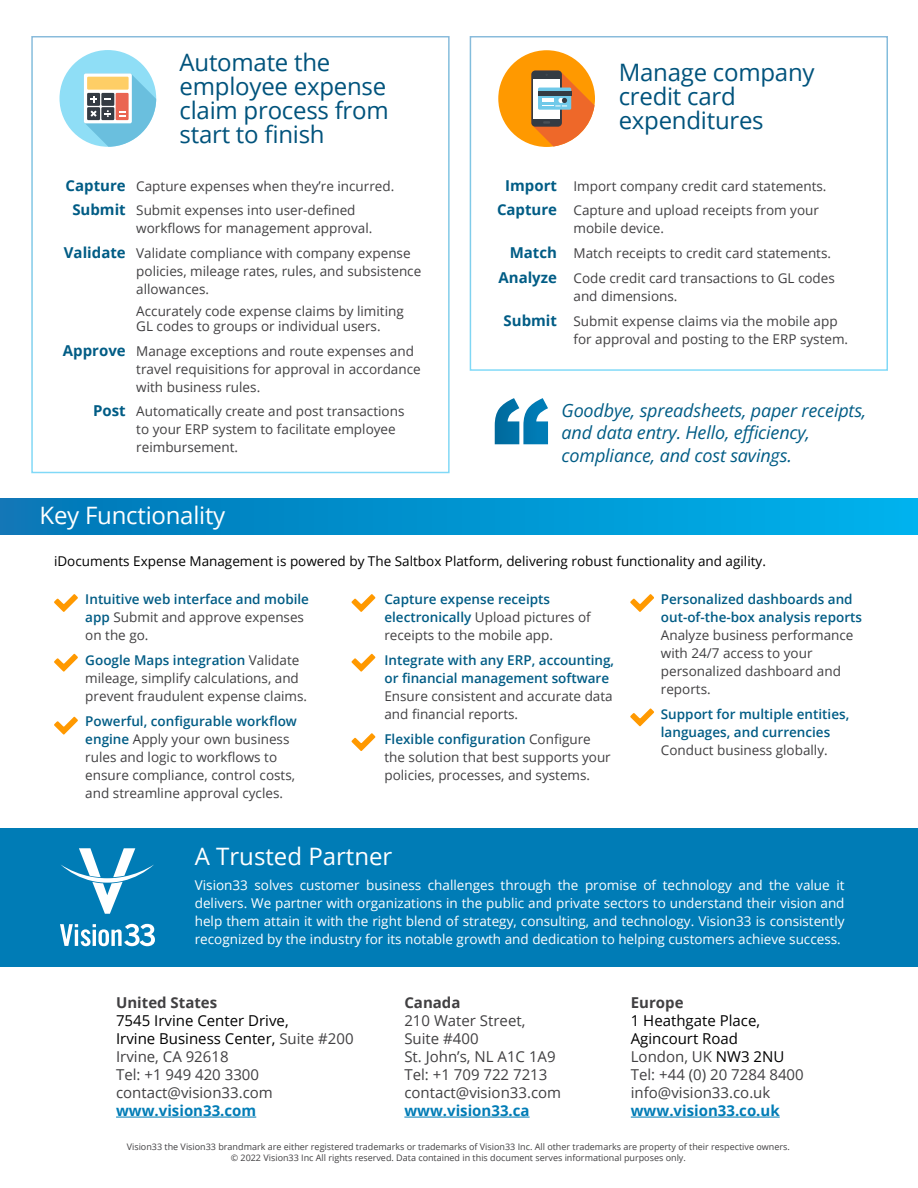
<style>
.page{position:relative;width:918px;height:1188px;background:#fff}
.page>*{position:absolute;margin:0;border:0;box-sizing:border-box;transform-origin:0 0}
.t1{font:900 115.8px "Arial";color:#fff}
.t2{font:24px/24px "Open Sans";letter-spacing:-.01em;color:#00537c}
.t3{font:24px "Open Sans";letter-spacing:-.01em;color:#fff}
.t4{font:italic 18px/22.5px "Open Sans";letter-spacing:-.01em;color:#005c85}
.t5{font:15px/18px "Open Sans";color:#414042}
.t6{font:700 15px "Open Sans";color:#007cb6}
.t7{font:700 15px "Open Sans";color:#414042}
.t8{font:13.5px/18px "Open Sans";color:#414042}
.t9{font:13.5px/18px "Open Sans";color:#fff;text-align:justify}
.t10{font:600 13.5px/18px "Open Sans";color:#005c85}
.t11{font:13.5px "Open Sans";color:#000}
.t12{font:9px/10.5px "Open Sans";color:#414042;text-align:center}
.s1{font-weight:700;font-size:15px;color:#005c85}
.s2{font-weight:600;color:#005c85}
.s3{font-weight:400;color:#414042}
.s4{color:#000}
</style>
<div class="page">
<div style="left:0;top:498px;width:918px;height:37px;background:linear-gradient(to right,#0376b5,#00b2ed)"></div>
<div style="left:0;top:829px;width:918px;height:138px;background:#007cb6"></div>
<svg style="left:61px;top:848px;width:93px;height:66px"></svg>
<svg style="left:60px;top:924px;width:95px;height:22px"></svg>
<svg style="left:54px;top:594px;width:24px;height:18px"></svg>
<svg style="left:351px;top:594px;width:25px;height:18px"></svg>
<svg style="left:630px;top:594px;width:24px;height:18px"></svg>
<svg style="left:54px;top:653px;width:24px;height:19px"></svg>
<svg style="left:351px;top:653px;width:25px;height:19px"></svg>
<svg style="left:630px;top:708px;width:24px;height:19px"></svg>
<svg style="left:54px;top:716px;width:24px;height:19px"></svg>
<svg style="left:351px;top:733px;width:25px;height:18px"></svg>
<div style="left:498px;top:50px;width:97px;height:97px;background:#f90;border-radius:50%"></div>
<svg style="left:531px;top:71px;width:64px;height:75px"></svg>
<div style="left:470px;top:36px;width:418px;height:335px;border:2px solid #fff"></div>
<div style="left:59px;top:50px;width:97px;height:97px;background:#8fdef6;border-radius:50%"></div>
<svg style="left:84px;top:73px;width:72px;height:74px"></svg>
<div style="left:87px;top:77px;width:42px;height:13px;background:#fece66"></div>
<div style="left:31px;top:36px;width:419px;height:437px;border:2px solid #fff"></div>
<hr style="left:116px;top:1117px;width:140px;height:1px;background:#007cb6">
<hr style="left:404px;top:1117px;width:126px;height:1px;background:#007cb6">
<hr style="left:631px;top:1117px;width:149px;height:1px;background:#007cb6">
<h2 class="t2" style="left:180px;top:50px;width:211px">Automate the employee expense claim process from start to finish</h2>
<p class="t8" style="left:72px;top:173px;width:323px;line-height:24.8px;text-indent:-7px"><span class="s1">Capture</span> Capture expenses when they’re incurred.<br><span class="s1">Submit</span> Submit expenses into user-defined</p>
<p class="t8" style="left:64px;top:216px;width:348px;line-height:24.8px;text-indent:72px">workflows for management approval.<br><span class="s1">Validate</span> Validate compliance with company expense</p>
<p class="t8" style="left:136px;top:262px;width:287px">policies, mileage rates, rules, and subsistence allowances.</p>
<p class="t8" style="left:136px;top:303px;width:269px;line-height:15px">Accurately code expense claims by limiting<br>GL codes to groups or individual users.</p>
<p class="t8" style="left:136px;top:341px;width:286px;text-indent:-73px"><span class="s1">Approve</span> Manage exceptions and route expenses and travel requisitions for approval in accordance with business rules.</p>
<p class="t8" style="left:136px;top:402px;width:270px;text-indent:-43px"><span class="s1">Post</span> Automatically create and post transactions to your ERP system to facilitate employee reimbursement.</p>
<h2 class="t3" style="left:40px;top:499px;width:187px">Key Functionality</h2>
<h2 class="t2" style="left:619px;top:60px;width:197px">Manage company credit card expenditures</h2>
<p class="t8" style="left:497px;top:173px;width:331px;line-height:24.8px;text-indent:8px"><span class="s1">Import</span> Import company credit card statements.<br><span class="s1">Capture</span> Capture and upload receipts from your</p>
<p class="t8" style="left:574px;top:219px;width:92px">mobile device.</p>
<p class="t8" style="left:510px;top:244px;width:323px"><span class="s1">Match</span> Match receipts to credit card statements.</p>
<p class="t8" style="left:498px;top:269px;width:338px"><span class="s1">Analyze</span> Code credit card transactions to GL codes</p>
<p class="t8" style="left:504px;top:283px;width:335px;line-height:24.8px;text-indent:70px">and dimensions.<br><span class="s1">Submit</span> Submit expense claims via the mobile app</p>
<p class="t8" style="left:574px;top:329px;width:276px">for approval and posting to the ERP system.</p>
<h1 class="t1" style="left:492px;top:357px;width:59px">“</h1>
<h3 class="t4" style="left:562px;top:398px;width:306px">Goodbye, spreadsheets, paper receipts, and data entry. Hello, efficiency,</h3>
<h3 class="t4" style="left:562px;top:443px;width:232px">compliance, and cost savings.</h3>
<p class="t11" style="left:54px;top:552px;width:713px">iDocuments Expense Management is powered by The Saltbox Platform, delivering robust functionality and agility.</p>
<p class="t8" style="left:384px;top:590px;width:208px"><span class="s2">Capture expense receipts electronically</span> Upload pictures of receipts to the mobile app.</p>
<p class="t10" style="left:384px;top:651px;width:231px">Integrate with any ERP, accounting, or financial management software</p>
<p class="t8" style="left:384px;top:687px;width:230px">Ensure consistent and accurate data and financial reports.</p>
<p class="t8" style="left:384px;top:730px;width:228px"><span class="s2">Flexible configuration</span> Configure the solution that best supports your policies, processes, and systems.</p>
<p class="t10" style="left:85px;top:590px;width:225px">Intuitive web interface and mobile app <span class="s3">Submit and approve expenses on the go.</span></p>
<p class="t8" style="left:85px;top:651px;width:223px"><span class="s2">Google Maps integration</span> Validate mileage, simplify calculations, and prevent fraudulent expense claims.</p>
<p class="t8" style="left:85px;top:712px;width:213px"><span class="s2">Powerful, configurable workflow engine</span> Apply your own business rules and logic to workflows to ensure compliance, control costs, and streamline approval cycles.</p>
<p class="t10" style="left:661px;top:590px;width:203px">Personalized dashboards and out-of-the-box analysis reports</p>
<p class="t8" style="left:661px;top:626px;width:194px">Analyze business performance with 24/7 access to your personalized dashboard and reports.</p>
<p class="t10" style="left:661px;top:705px;width:190px">Support for multiple entities, languages, and currencies</p>
<p class="t8" style="left:661px;top:741px;width:168px">Conduct business globally.</p>
<h2 class="t3" style="left:195px;top:840px;width:199px">A Trusted Partner</h2>
<p class="t9" style="left:195px;top:876px;width:651px">Vision33 solves customer business challenges through the promise of technology and the value it delivers. We partner with organizations in the public and private sectors to understand their vision and help them attain it with the right blend of strategy, consulting, and technology. Vision33 is consistently recognized by the industry for its notable growth and dedication to helping customers achieve success.</p>
<p class="t7" style="left:116px;top:992px;width:103px">United States</p>
<p class="t5" style="left:116px;top:1011px;width:239px"><span class="s4">7545 Irvine Center Drive,<br>Irvine Business Center,</span> Suite #200<br>Irvine, CA 92618<br>Tel: +1 949 420 3300 contact@vision33.com</p>
<p class="t6" style="left:116px;top:1100px;width:142px">www.vision33.com</p>
<p class="t7" style="left:404px;top:992px;width:58px">Canada</p>
<p class="t5" style="left:404px;top:1011px;width:158px">210 Water Street,<br>Suite #400<br>St. John’s, NL A1C 1A9<br>Tel: +1 709 722 7213 contact@vision33.com</p>
<p class="t6" style="left:404px;top:1100px;width:127px">www.vision33.ca</p>
<p class="t7" style="left:631px;top:992px;width:54px">Europe</p>
<p class="t5" style="left:631px;top:1011px;width:174px"><span class="s4">1 Heathgate Place,<br>Agincourt Road<br></span>London, UK <span class="s4">NW3 2NU<br></span>Tel: +44 (0) 20 7284 8400 info@vision33.co.uk</p>
<p class="t6" style="left:631px;top:1100px;width:150px">www.vision33.co.uk</p>
<p class="t12" style="left:127px;top:1142px;width:665px">Vision33 the Vision33 brandmark are either registered trademarks or trademarks of Vision33 Inc. All other trademarks are property of their respective owners. © 2022 Vision33 Inc All rights reserved. Data contained in this document serves informational purposes only.</p>
</div>
